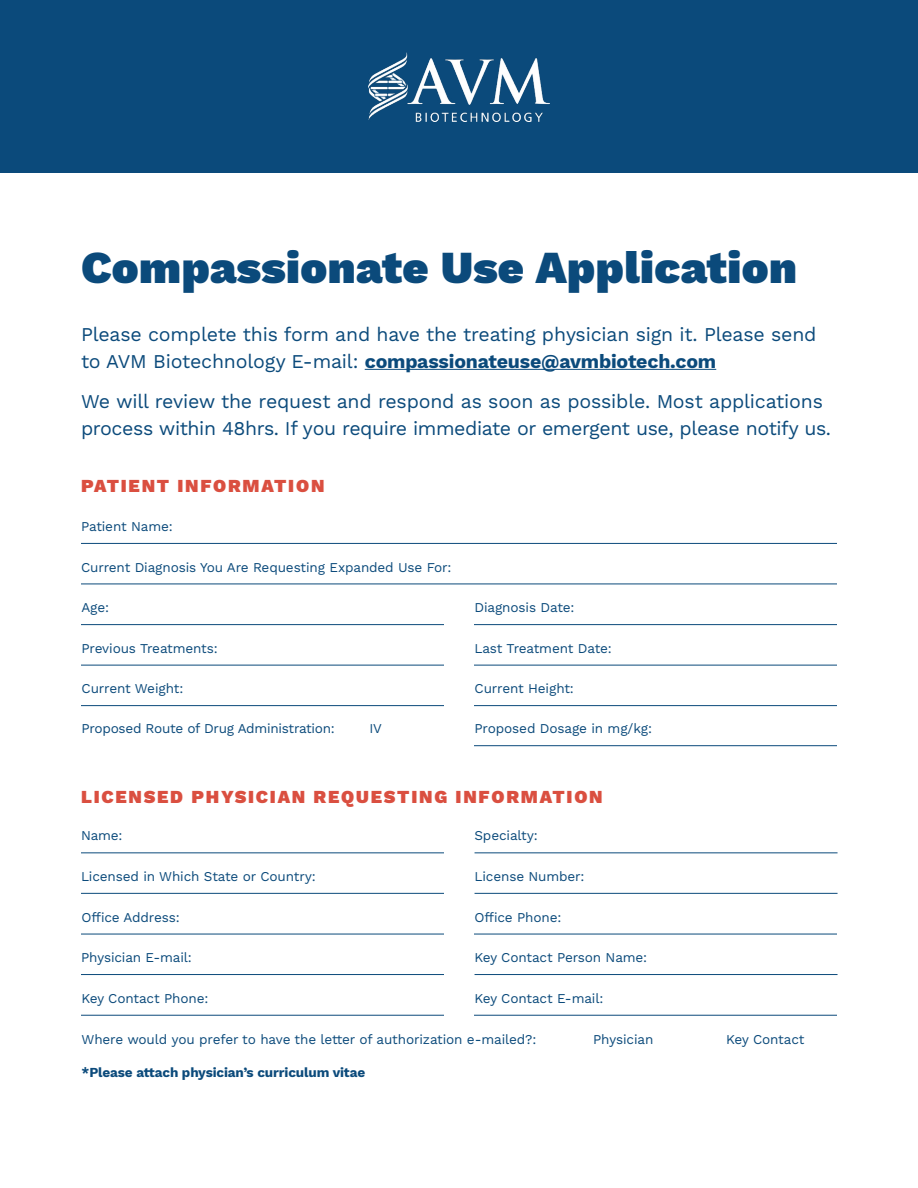
<style>
.page{position:relative;width:918px;height:1188px;background:#fff}
.page>*{position:absolute;margin:0;border:0;box-sizing:border-box;transform-origin:0 0}
.t1{font:900 45px "Work Sans";letter-spacing:.01em;color:#0b4a7b}
.t2{font:19.5px/27px "Work Sans";letter-spacing:-.01em;color:#0b4a7b}
.t3{font:900 18px "Work Sans";letter-spacing:.1em;color:#da4f40}
.t4{font:13.5px "Work Sans";letter-spacing:-.01em;color:#0b4a7b}
.t5{font:700 13.5px "Work Sans";letter-spacing:-.01em;color:#0b4a7b}
.s1{font-weight:700}
</style>
<div class="page">
<hr style="left:365px;top:369px;width:351px;height:1px;background:#0b4a7b">
<div style="left:0;top:0;width:918px;height:173px;background:#0b4a7b"></div>
<img style="left:368px;top:53px;width:182px;height:68px">
<hr style="left:81px;top:543px;width:756px;height:1px;background:#0b4a7b">
<hr style="left:81px;top:853px;width:363px;height:1px;background:#0b4a7b">
<hr style="left:475px;top:853px;width:363px;height:1px;background:#0b4a7b">
<hr style="left:81px;top:624px;width:363px;height:1px;background:#0b4a7b">
<hr style="left:81px;top:934px;width:363px;height:1px;background:#0b4a7b">
<hr style="left:81px;top:1015px;width:363px;height:1px;background:#0b4a7b">
<hr style="left:81px;top:665px;width:363px;height:1px;background:#0b4a7b">
<hr style="left:81px;top:705px;width:363px;height:1px;background:#0b4a7b">
<hr style="left:474px;top:624px;width:363px;height:1px;background:#0b4a7b">
<hr style="left:474px;top:934px;width:363px;height:1px;background:#0b4a7b">
<hr style="left:474px;top:1015px;width:363px;height:1px;background:#0b4a7b">
<hr style="left:474px;top:665px;width:363px;height:1px;background:#0b4a7b">
<hr style="left:474px;top:705px;width:363px;height:1px;background:#0b4a7b">
<hr style="left:474px;top:745px;width:363px;height:1px;background:#0b4a7b">
<hr style="left:81px;top:584px;width:756px;height:1px;background:#0b4a7b">
<hr style="left:81px;top:893px;width:363px;height:1px;background:#0b4a7b">
<hr style="left:81px;top:974px;width:363px;height:1px;background:#0b4a7b">
<hr style="left:475px;top:893px;width:363px;height:1px;background:#0b4a7b">
<hr style="left:475px;top:974px;width:363px;height:1px;background:#0b4a7b">
<h1 class="t1" style="left:81px;top:241px;width:717px">Compassionate Use Application</h1>
<h2 class="t2" style="left:81px;top:322px;width:737px">Please complete this form and have the treating physician sign it. Please send to AVM Biotechnology E-mail: <span class="s1">compassionateuse@avmbiotech.com</span></h2>
<h2 class="t2" style="left:81px;top:389px;width:752px">We will review the request and respond as soon as possible. Most applications process within 48hrs. If you require immediate or emergent use, please notify us.</h2>
<h3 class="t3" style="left:81px;top:476px;width:245px">PATIENT INFORMATION</h3>
<p class="t4" style="left:81px;top:518px;width:93px">Patient Name:</p>
<p class="t4" style="left:81px;top:559px;width:372px">Current Diagnosis You Are Requesting Expanded Use For:</p>
<p class="t4" style="left:82px;top:600px;width:29px">Age:</p>
<p class="t4" style="left:82px;top:640px;width:138px">Previous Treatments:</p>
<p class="t4" style="left:82px;top:681px;width:103px">Current Weight:</p>
<p class="t4" style="left:82px;top:721px;width:255px">Proposed Route of Drug Administration:</p>
<p class="t4" style="left:369px;top:721px;width:14px">IV</p>
<p class="t4" style="left:475px;top:600px;width:102px">Diagnosis Date:</p>
<p class="t4" style="left:475px;top:640px;width:139px">Last Treatment Date:</p>
<p class="t4" style="left:475px;top:681px;width:101px">Current Height:</p>
<p class="t4" style="left:475px;top:721px;width:179px">Proposed Dosage in mg/kg:</p>
<h3 class="t3" style="left:81px;top:787px;width:523px">LICENSED PHYSICIAN REQUESTING INFORMATION</h3>
<p class="t4" style="left:81px;top:828px;width:43px">Name:</p>
<p class="t4" style="left:475px;top:828px;width:65px">Specialty:</p>
<p class="t4" style="left:81px;top:868px;width:236px">Licensed in Which State or Country:</p>
<p class="t4" style="left:475px;top:868px;width:112px">License Number:</p>
<p class="t4" style="left:82px;top:909px;width:100px">Office Address:</p>
<p class="t4" style="left:475px;top:909px;width:88px">Office Phone:</p>
<p class="t4" style="left:81px;top:950px;width:112px">Physician E-mail:</p>
<p class="t4" style="left:475px;top:950px;width:174px">Key Contact Person Name:</p>
<p class="t4" style="left:82px;top:990px;width:128px">Key Contact Phone:</p>
<p class="t4" style="left:82px;top:1031px;width:456px">Where would you prefer to have the letter of authorization e-mailed?:</p>
<p class="t5" style="left:82px;top:1065px;width:285px">*Please attach physician’s curriculum vitae</p>
<p class="t4" style="left:475px;top:990px;width:130px">Key Contact E-mail:</p>
<p class="t4" style="left:593px;top:1031px;width:62px">Physician</p>
<p class="t4" style="left:726px;top:1031px;width:80px">Key Contact</p>
</div>
